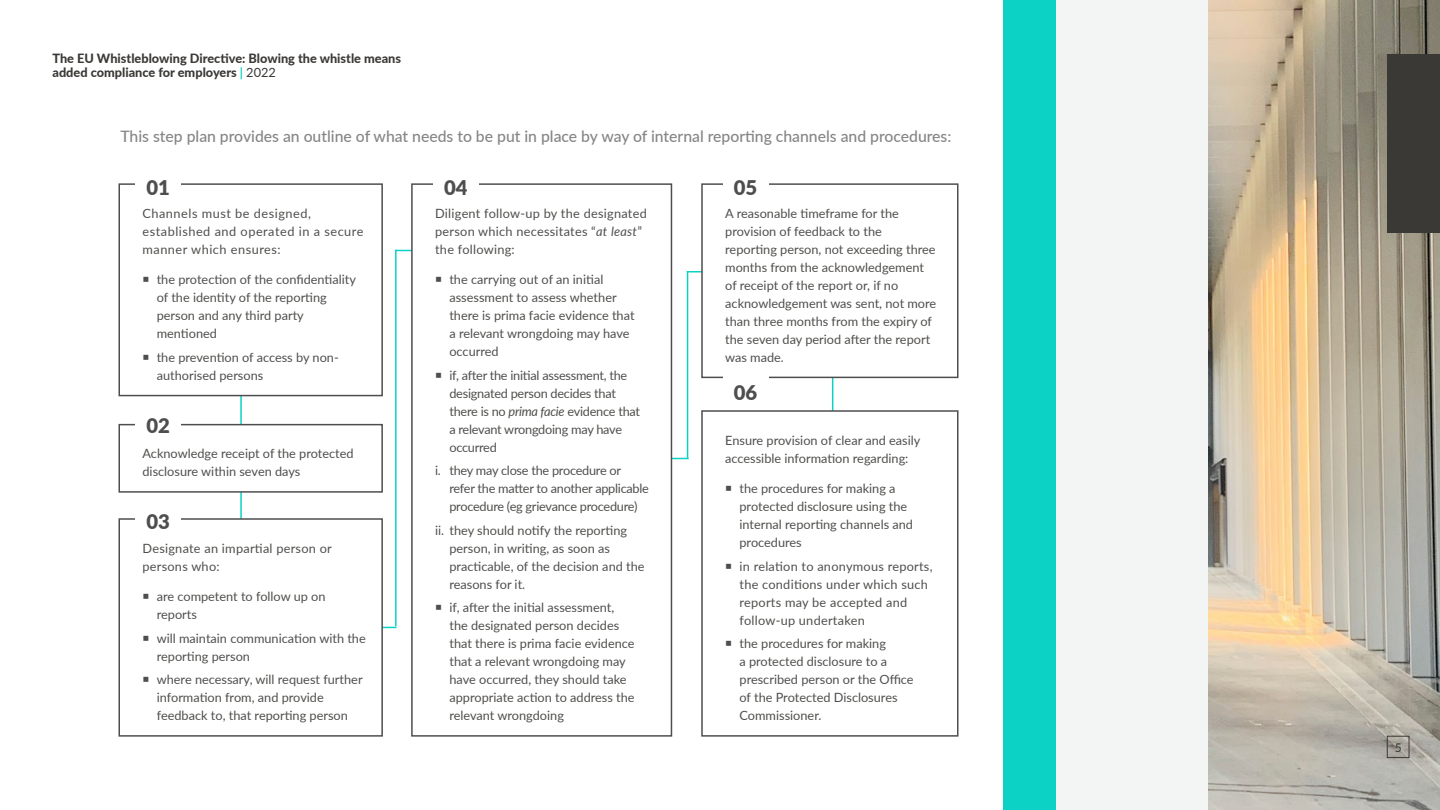
<style>
.page{position:relative;width:1440px;height:810px;background:#fff}
.page>*{position:absolute;margin:0;border:0;box-sizing:border-box;transform-origin:0 0}
.t1{font:900 20.25px "Lato";color:#4f4e4e}
.t2{font:500 15.75px "Lato";color:#858585}
.t3{font:12.75px/18px "Lato";color:#4f4e4c}
.t4{font:12.75px/18px "Lato";letter-spacing:-.02em;color:#4f4e4c}
.t5{font:12.75px/18px "Lato";letter-spacing:.02em;color:#4f4e4c}
.t6{font:800 12.75px/14.2px "Lato";color:#3b3936}
.t7{font:12.75px/18px "Lato";letter-spacing:.04em;color:#4f4e4c}
.t8{font:500 12px "Lato";color:#3b3936}
.s1{font-weight:700;color:#0bd2c5}
.s2{font-weight:400}
.s3{font-style:italic}
</style>
<div class="page">
<img style="left:1207px;top:0;width:233px;height:810px">
<hr style="left:395px;top:250px;width:107px;height:1px;background:#0bd2c5">
<hr style="left:357px;top:627px;width:39px;height:1px;background:#0bd2c5">
<hr style="left:650px;top:458px;width:39px;height:1px;background:#0bd2c5">
<hr style="left:687px;top:271px;width:39px;height:2px;background:#0bd2c5">
<hr style="left:687px;top:271px;width:1px;height:187px;background:#0bd2c5">
<hr style="left:832px;top:289px;width:1px;height:168px;background:#0bd2c5">
<hr style="left:395px;top:250px;width:2px;height:376px;background:#0bd2c5">
<hr style="left:240px;top:226px;width:2px;height:345px;background:#0bd2c5">
<svg style="left:118px;top:183px;width:265px;height:214px"></svg>
<svg style="left:700px;top:183px;width:259px;height:196px"></svg>
<svg style="left:701px;top:410px;width:258px;height:327px"></svg>
<svg style="left:118px;top:423px;width:265px;height:70px"></svg>
<svg style="left:118px;top:518px;width:266px;height:219px"></svg>
<svg style="left:410px;top:183px;width:263px;height:554px"></svg>
<div style="left:135px;top:171px;width:46px;height:31px;background:#fff"></div>
<div style="left:723px;top:171px;width:46px;height:31px;background:#fff"></div>
<div style="left:723px;top:377px;width:46px;height:31px;background:#fff"></div>
<div style="left:135px;top:409px;width:46px;height:31px;background:#fff"></div>
<div style="left:135px;top:505px;width:46px;height:31px;background:#fff"></div>
<div style="left:433px;top:171px;width:46px;height:31px;background:#fff"></div>
<div style="left:1388px;top:54px;width:52px;height:178px;background:#3b3936"></div>
<div style="left:1387px;top:736px;width:22px;height:22px;border:1px solid #3b3936"></div>
<div style="left:1056px;top:0;width:151px;height:810px;background:#f3f5f5"></div>
<div style="left:1004px;top:0;width:52px;height:810px;background:#0bd2c5"></div>
<svg style="left:144px;top:277px;width:4px;height:5px"></svg>
<svg style="left:144px;top:355px;width:5px;height:5px"></svg>
<svg style="left:726px;top:486px;width:5px;height:5px"></svg>
<svg style="left:726px;top:564px;width:5px;height:5px"></svg>
<svg style="left:726px;top:641px;width:5px;height:5px"></svg>
<svg style="left:144px;top:594px;width:4px;height:5px"></svg>
<svg style="left:144px;top:636px;width:5px;height:5px"></svg>
<svg style="left:144px;top:677px;width:5px;height:5px"></svg>
<svg style="left:436px;top:277px;width:5px;height:5px"></svg>
<svg style="left:436px;top:373px;width:5px;height:5px"></svg>
<svg style="left:436px;top:605px;width:5px;height:5px"></svg>
<p class="t6" style="left:52px;top:50px;width:350px">The EU Whistleblowing Directive: Blowing the whistle means added compliance for employers <span class="s1">|</span> <span class="s2">2022</span></p>
<p class="t2" style="left:120px;top:125px;width:833px">This step plan provides an outline of what needs to be put in place by way of internal reporting channels and procedures:</p>
<h1 class="t1" style="left:146px;top:172px;width:25px">01</h1>
<h1 class="t1" style="left:734px;top:172px;width:25px">05</h1>
<h1 class="t1" style="left:444px;top:172px;width:25px">04</h1>
<p class="t7" style="left:142px;top:203px;width:222px">Channels must be designed, established and operated in a secure manner which ensures:</p>
<p class="t3" style="left:157px;top:270px;width:201px">the protection of the confidentiality of the identity of the reporting person and any third party mentioned</p>
<p class="t3" style="left:157px;top:348px;width:184px">the prevention of access by non&shy;authorised persons</p>
<h1 class="t1" style="left:146px;top:410px;width:25px">02</h1>
<p class="t3" style="left:142px;top:444px;width:213px">Acknowledge receipt of the protected disclosure within seven days</p>
<h1 class="t1" style="left:146px;top:506px;width:25px">03</h1>
<p class="t5" style="left:142px;top:538px;width:191px">Designate an impartial person or persons who:</p>
<p class="t3" style="left:157px;top:587px;width:170px">are competent to follow up on reports</p>
<p class="t3" style="left:157px;top:629px;width:211px">will maintain communication with the reporting person</p>
<p class="t3" style="left:157px;top:670px;width:207px">where necessary, will request further information from, and provide feedback to, that reporting person</p>
<p class="t5" style="left:435px;top:203px;width:213px">Diligent follow-up by the designated person which necessitates “<span class="s3">at least</span>” the following:</p>
<p class="t3" style="left:449px;top:270px;width:187px">the carrying out of an initial assessment to assess whether there is prima facie evidence that a relevant wrongdoing may have occurred</p>
<p class="t4" style="left:449px;top:366px;width:192px">if, after the initial assessment, the designated person decides that there is no <span class="s3">prima facie</span> evidence that a relevant wrongdoing may have occurred</p>
<p class="t4" style="left:449px;top:461px;width:201px;text-indent:-14px">i. they may close the procedure or refer the matter to another applicable procedure (eg grievance procedure)</p>
<p class="t3" style="left:449px;top:521px;width:197px;text-indent:-14px">ii. they should notify the reporting person, in writing, as soon as practicable, of the decision and the reasons for it.</p>
<p class="t3" style="left:449px;top:598px;width:187px">if, after the initial assessment, the designated person decides that there is prima facie evidence that a relevant wrongdoing may have occurred, they should take appropriate action to address the relevant wrongdoing</p>
<p class="t3" style="left:725px;top:203px;width:213px">A reasonable timeframe for the provision of feedback to the reporting person, not exceeding three months from the acknowledgement of receipt of the report or, if no acknowledgement was sent, not more than three months from the expiry of the seven day period after the report was made.</p>
<h1 class="t1" style="left:734px;top:378px;width:25px">06</h1>
<p class="t3" style="left:725px;top:430px;width:197px">Ensure provision of clear and easily accessible information regarding:</p>
<p class="t3" style="left:740px;top:479px;width:175px">the procedures for making a protected disclosure using the internal reporting channels and procedures</p>
<p class="t5" style="left:740px;top:557px;width:195px">in relation to anonymous reports, the conditions under which such reports may be accepted and follow-up undertaken</p>
<p class="t3" style="left:740px;top:634px;width:176px">the procedures for making<br>a protected disclosure to a prescribed person or the Office of the Protected Disclosures<br>Commissioner.</p>
<p class="t8" style="left:1395px;top:739px;width:8px">5</p>
</div>
